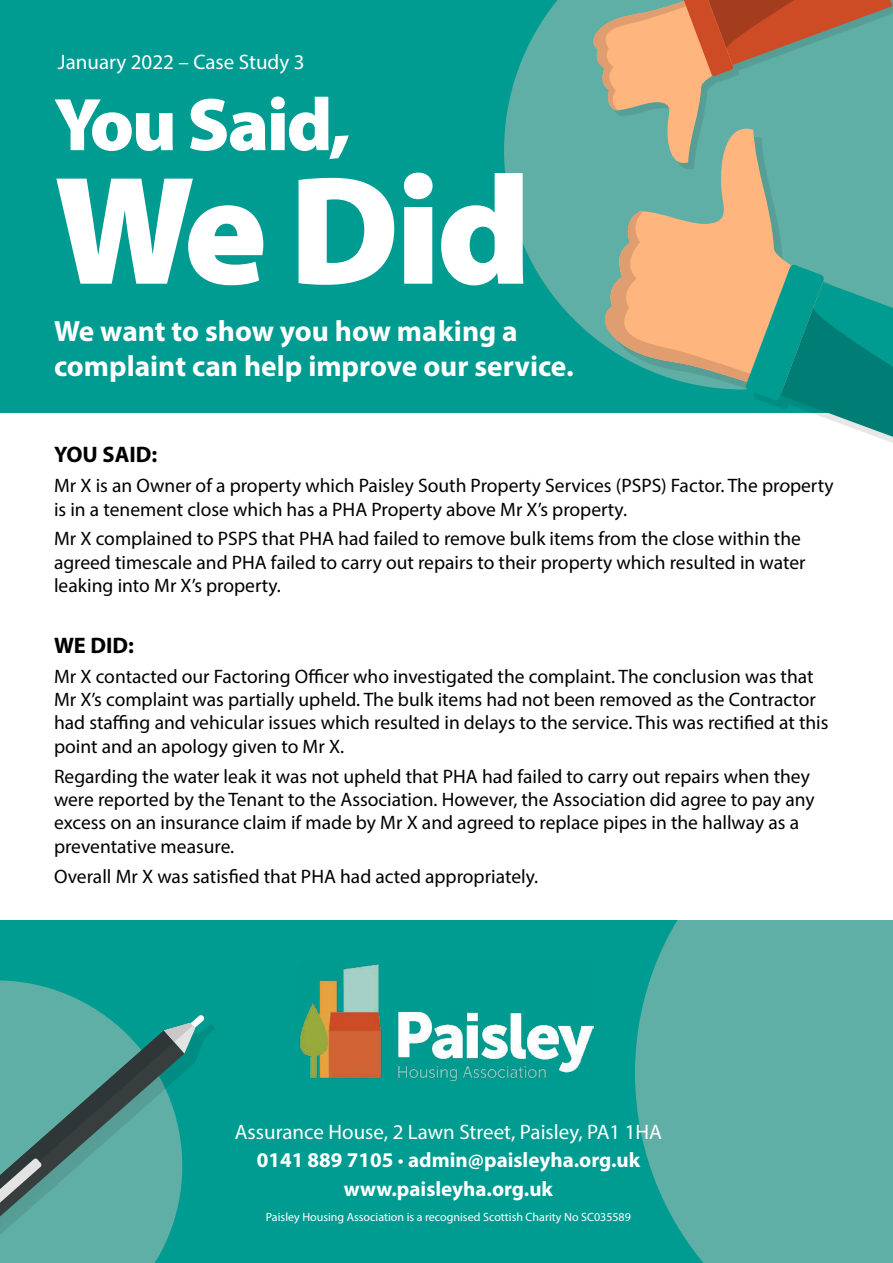
<style>
.page{position:relative;width:893px;height:1263px;background:#fff}
.page>*{position:absolute;margin:0;border:0;box-sizing:border-box;transform-origin:0 0}
.t1{font:900 155.85px "Myriad Pro";color:#fff}
.t2{font:900 75.3px "Myriad Pro";letter-spacing:-.03em;color:#fff}
.t3{font:700 29.4px/35.2px "Myriad Pro";color:#fff}
.t4{font:700 22.5px "Myriad Pro";color:#000}
.t5{font:700 21px/28.5px "Myriad Pro";color:#fff;text-align:center}
.t6{font:21px "Myriad Pro";color:#fff}
.t7{font:19.5px/23.4px "Myriad Pro";color:#000}
.t8{font:12px "Myriad Pro";color:#fff}
.s1{font-weight:400}
</style>
<div class="page">
<div style="left:0;top:0;width:893px;height:412px;background:#009c91"></div>
<div style="left:0;top:921px;width:893px;height:342px;background:#009c91"></div>
<svg style="left:635px;top:921px;width:258px;height:342px;background:#58ada4"></svg>
<svg style="left:504px;top:0;width:92px;height:339px;fill:#5fafa6"></svg>
<svg style="left:0;top:980px;width:104px;height:35px;fill:#5fafa6"></svg>
<img style="left:300px;top:964px;width:293px;height:116px">
<div style="left:0;top:1024px;width:214px;height:239px;background:#000;opacity:.1"></div>
<svg style="left:0;top:1015px;width:204px;height:239px;background:#4e9b94"></svg>
<svg style="left:596px;top:167px;width:297px;height:44px;background:#75af9f"></svg>
<svg style="left:596px;top:211px;width:297px;height:202px;background:#a3ac8b"></svg>
<svg style="left:745px;top:264px;width:148px;height:179px"></svg>
<svg style="left:588px;top:110px;width:303px;height:57px;background:#73af9f"></svg>
<svg style="left:588px;top:0;width:304px;height:110px;background:#a39579"></svg>
<p class="t6" style="left:58px;top:49px;width:248px">January 2022 – Case Study 3</p>
<h2 class="t2" style="left:54px;top:74px;width:298px">You Said,</h2>
<h1 class="t1" style="left:54px;top:127px;width:479px">We Did</h1>
<h3 class="t3" style="left:54px;top:312px;width:521px">We want to show you how making a complaint can help improve our service.</h3>
<p class="t4" style="left:54px;top:440px;width:105px">YOU SAID:</p>
<p class="t7" style="left:54px;top:474px;width:781px">Mr X is an Owner of a property which Paisley South Property Services (PSPS) Factor. The property is in a tenement close which has a PHA Property above Mr X’s property.</p>
<p class="t7" style="left:54px;top:527px;width:753px">Mr X complained to PSPS that PHA had failed to remove bulk items from the close within the agreed timescale and PHA failed to carry out repairs to their property which resulted in water leaking into Mr X’s property.</p>
<p class="t4" style="left:54px;top:630px;width:82px">WE DID:</p>
<p class="t7" style="left:54px;top:664px;width:776px">Mr X contacted our Factoring Officer who investigated the complaint. The conclusion was that Mr X’s complaint was partially upheld. The bulk items had not been removed as the Contractor had staffing and vehicular issues which resulted in delays to the service. This was rectified at this point and an apology given to Mr X.</p>
<p class="t7" style="left:54px;top:764px;width:762px">Regarding the water leak it was not upheld that PHA had failed to carry out repairs when they were reported by the Tenant to the Association. However, the Association did agree to pay any excess on an insurance claim if made by Mr X and agreed to replace pipes in the hallway as a preventative measure.</p>
<p class="t7" style="left:54px;top:864px;width:486px">Overall Mr X was satisfied that PHA had acted appropriately.</p>
<p class="t5" style="left:235px;top:1117px;width:429px"><span class="s1">Assurance House, 2 Lawn Street, Paisley, PA1 1HA<br></span>0141 889 7105 <span class="s1">•</span> admin@paisleyha.org.uk www.paisleyha.org.uk</p>
<p class="t8" style="left:266px;top:1210px;width:367px">Paisley Housing Association is a recognised Scottish Charity No SC035589</p>
</div>
